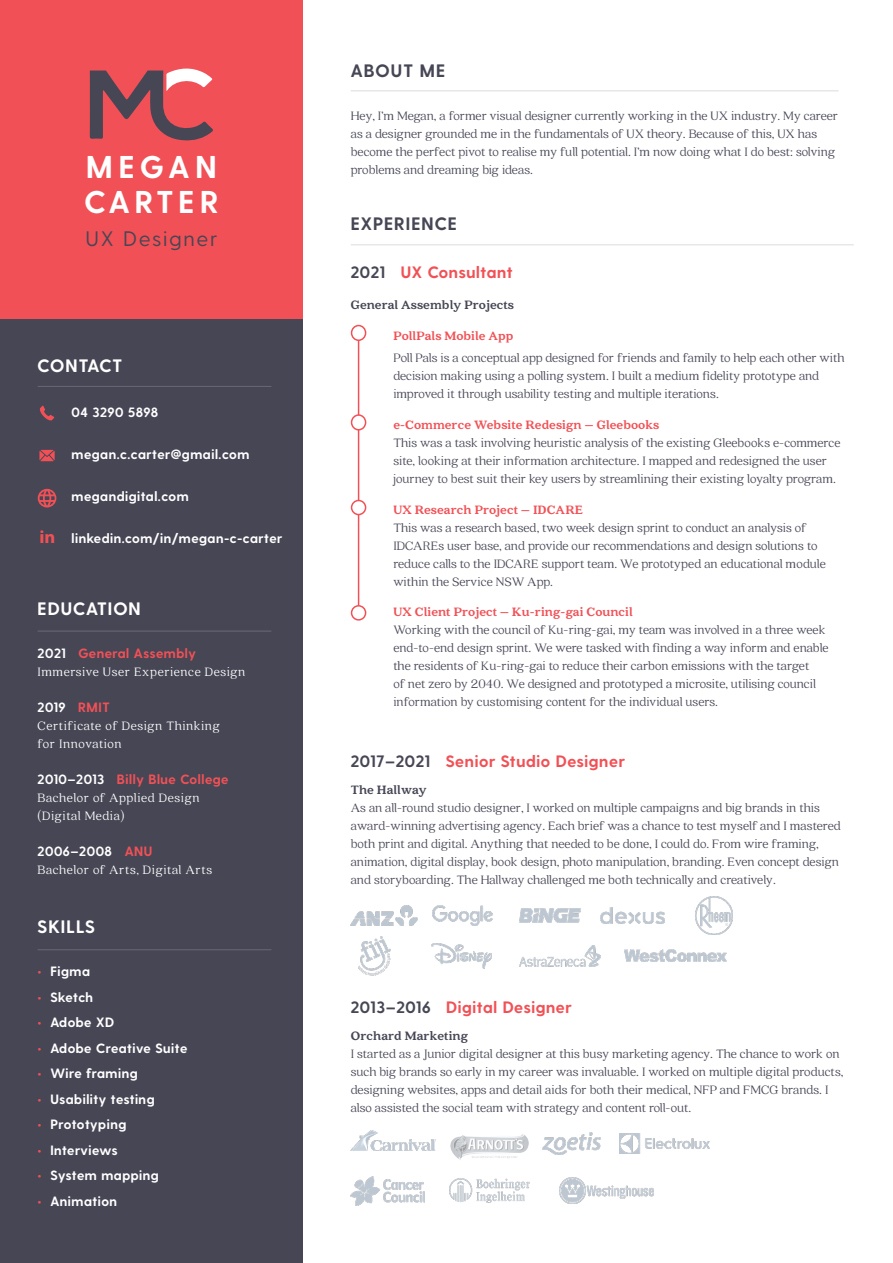
<style>
.page{position:relative;width:893px;height:1263px;background:#fff}
.page>*{position:absolute;margin:0;border:0;box-sizing:border-box;transform-origin:0 0}
.t1{font:700 31.5px "Greycliff CF";letter-spacing:.16em;color:#fff}
.t2{font:21px "Greycliff CF";letter-spacing:.11em;color:#464655}
.t3{font:700 18px "Greycliff CF";letter-spacing:.06em;color:#464655}
.t4{font:700 18px "Greycliff CF";letter-spacing:.06em;color:#fff}
.t5{font:700 18px "Greycliff CF";letter-spacing:.04em;color:#fff}
.t6{font:700 18px "Myriad Pro";color:#f15156}
.t7{font:700 16.5px "Greycliff CF";letter-spacing:.04em;color:#f15156}
.t8{font:300 13.5px/18px "Quincy CF";color:#464655}
.t9{font:700 13.5px "Greycliff CF";letter-spacing:.04em;color:#fff}
.t10{font:300 13.5px/18px "Quincy CF";letter-spacing:.04em;color:#fff}
.t11{font:900 13.5px "Quincy CF";color:#f15156}
.t12{font:900 13.5px "Quincy CF";color:#464655}
.t13{font:700 13.5px "Greycliff CF";letter-spacing:.04em;color:#f15156}
.s1{color:#fff}
.s2{color:#f15156}
.s3{color:#464655}
</style>
<div class="page">
<div style="left:0;top:279px;width:303px;height:984px;background:#464655"></div>
<div style="left:0;top:0;width:303px;height:319px;background:#f15156"></div>
<svg style="left:90px;top:68px;width:123px;height:73px"></svg>
<hr style="left:351px;top:90px;width:487px;height:1px;background:#464655">
<hr style="left:351px;top:244px;width:503px;height:1px;background:#464655">
<svg style="left:40px;top:406px;width:14px;height:14px"></svg>
<svg style="left:39px;top:450px;width:16px;height:11px"></svg>
<svg style="left:38px;top:489px;width:18px;height:18px"></svg>
<hr style="left:358px;top:336px;width:1px;height:277px;background:#f15156">
<div style="left:352px;top:326px;width:14px;height:14px;background:#fff;border-radius:50%"></div>
<div style="left:351px;top:325px;width:15px;height:16px;border:2px solid #f15156;border-radius:50%"></div>
<div style="left:352px;top:415px;width:14px;height:15px;background:#fff;border-radius:50%"></div>
<div style="left:351px;top:414px;width:15px;height:16px;border:2px solid #f15156;border-radius:50%"></div>
<div style="left:352px;top:500px;width:14px;height:14px;background:#fff;border-radius:50%"></div>
<div style="left:351px;top:500px;width:15px;height:15px;border:2px solid #f15156;border-radius:50%"></div>
<img style="left:433px;top:906px;width:60px;height:19px">
<img style="left:351px;top:905px;width:66px;height:21px">
<img style="left:601px;top:907px;width:64px;height:17px">
<img style="left:519px;top:909px;width:61px;height:13px">
<img style="left:432px;top:943px;width:60px;height:25px">
<img style="left:696px;top:897px;width:37px;height:37px">
<img style="left:359px;top:936px;width:32px;height:39px">
<img style="left:519px;top:945px;width:82px;height:21px">
<hr style="left:38px;top:386px;width:233px;height:1px;background:#fff">
<img style="left:450px;top:1134px;width:79px;height:26px">
<img style="left:542px;top:1133px;width:58px;height:21px">
<img style="left:449px;top:1179px;width:81px;height:24px">
<img style="left:560px;top:1178px;width:93px;height:25px">
<img style="left:351px;top:1130px;width:85px;height:21px">
<img style="left:620px;top:1133px;width:89px;height:21px">
<img style="left:351px;top:1176px;width:74px;height:29px">
<img style="left:624px;top:950px;width:102px;height:12px">
<hr style="left:38px;top:631px;width:233px;height:1px;background:#fff">
<hr style="left:38px;top:949px;width:233px;height:1px;background:#fff">
<div style="left:352px;top:606px;width:14px;height:14px;background:#fff;border-radius:50%"></div>
<div style="left:351px;top:605px;width:15px;height:16px;border:2px solid #f15156;border-radius:50%"></div>
<p class="t3" style="left:351px;top:60px;width:96px">ABOUT ME</p>
<p class="t8" style="left:351px;top:107px;width:489px">Hey, I’m Megan, a former visual designer currently working in the UX industry. My career as a designer grounded me in the fundamentals of UX theory. Because of this, UX has become the perfect pivot to realise my full potential. I’m now doing what I do best: solving</p>
<p class="t1" style="left:86px;top:148px;width:132px">MEGAN</p>
<p class="t8" style="left:351px;top:161px;width:184px">problems and dreaming big ideas.</p>
<p class="t1" style="left:84px;top:183px;width:136px">CARTER</p>
<p class="t2" style="left:86px;top:226px;width:133px">UX Designer</p>
<p class="t5" style="left:38px;top:354px;width:86px">CONTACT</p>
<p class="t9" style="left:72px;top:404px;width:88px">04 3290 5898</p>
<p class="t9" style="left:72px;top:446px;width:179px">megan.c.carter@gmail.com</p>
<p class="t9" style="left:72px;top:488px;width:119px">megandigital.com</p>
<p class="t9" style="left:72px;top:530px;width:212px">linkedin.com/in/megan-c-carter</p>
<h3 class="t6" style="left:39px;top:525px;width:17px">in</h3>
<p class="t4" style="left:38px;top:598px;width:105px">EDUCATION</p>
<p class="t13" style="left:38px;top:645px;width:160px"><span class="s1">2021</span> General Assembly</p>
<p class="t10" style="left:38px;top:662px;width:209px">Immersive User Experience Design</p>
<p class="t9" style="left:38px;top:699px;width:74px">2019 <span class="s2">RMIT</span></p>
<p class="t10" style="left:38px;top:716px;width:184px">Certificate of Design Thinking for Innovation</p>
<p class="t13" style="left:38px;top:771px;width:192px"><span class="s1">2010–2013</span> Billy Blue College</p>
<p class="t10" style="left:38px;top:788px;width:163px">Bachelor of Applied Design (Digital Media)</p>
<p class="t9" style="left:38px;top:843px;width:116px">2006–2008 <span class="s2">ANU</span></p>
<p class="t10" style="left:38px;top:860px;width:176px">Bachelor of Arts, Digital Arts</p>
<p class="t4" style="left:38px;top:916px;width:59px">SKILLS</p>
<p class="t9" style="left:38px;top:963px;width:54px"><span class="s2">•</span> Figma</p>
<p class="t9" style="left:38px;top:989px;width:57px"><span class="s2">•</span> Sketch</p>
<p class="t9" style="left:38px;top:1014px;width:78px"><span class="s2">•</span> Adobe XD</p>
<p class="t9" style="left:38px;top:1040px;width:151px"><span class="s2">•</span> Adobe Creative Suite</p>
<p class="t9" style="left:38px;top:1065px;width:101px"><span class="s2">•</span> Wire framing</p>
<p class="t9" style="left:38px;top:1091px;width:118px"><span class="s2">•</span> Usability testing</p>
<p class="t9" style="left:38px;top:1116px;width:90px"><span class="s2">•</span> Prototyping</p>
<p class="t9" style="left:38px;top:1142px;width:81px"><span class="s2">•</span> Interviews</p>
<p class="t9" style="left:38px;top:1167px;width:123px"><span class="s2">•</span> System mapping</p>
<p class="t9" style="left:38px;top:1193px;width:81px"><span class="s2">•</span> Animation</p>
<p class="t3" style="left:351px;top:213px;width:108px">EXPERIENCE</p>
<p class="t7" style="left:351px;top:263px;width:163px"><span class="s3">2021</span> UX Consultant</p>
<p class="t12" style="left:351px;top:297px;width:165px">General Assembly Projects</p>
<p class="t11" style="left:393px;top:327px;width:121px">PollPals Mobile App</p>
<p class="t8" style="left:393px;top:349px;width:453px">Poll Pals is a conceptual app designed for friends and family to help each other with decision making using a polling system. I built a medium fidelity prototype and improved it through usability testing and multiple iterations.</p>
<p class="t11" style="left:393px;top:416px;width:268px">e-Commerce Website Redesign – Gleebooks</p>
<p class="t8" style="left:393px;top:434px;width:449px">This was a task involving heuristic analysis of the existing Gleebooks e-commerce site, looking at their information architecture. I mapped and redesigned the user journey to best suit their key users by streamlining their existing loyalty program.</p>
<p class="t11" style="left:393px;top:501px;width:192px">UX Research Project – IDCARE</p>
<p class="t8" style="left:393px;top:519px;width:434px">This was a research based, two week design sprint to conduct an analysis of IDCAREs user base, and provide our recommendations and design solutions to reduce calls to the IDCARE support team. We prototyped an educational module within the Service NSW App.</p>
<p class="t11" style="left:393px;top:604px;width:241px">UX Client Project – Ku-ring-gai Council</p>
<p class="t8" style="left:393px;top:621px;width:437px">Working with the council of Ku-ring-gai, my team was involved in a three week end-to-end design sprint. We were tasked with finding a way inform and enable the residents of Ku-ring-gai to reduce their carbon emissions with the target<br>of net zero by 2040. We designed and prototyped a microsite, utilising council information by customising content for the individual users.</p>
<p class="t7" style="left:351px;top:751px;width:275px"><span class="s3">2017–2021</span> Senior Studio Designer</p>
<p class="t12" style="left:351px;top:781px;width:78px">The Hallway</p>
<p class="t8" style="left:351px;top:798px;width:492px">As an all-round studio designer, I worked on multiple campaigns and big brands in this award-winning advertising agency. Each brief was a chance to test myself and I mastered both print and digital. Anything that needed to be done, I could do. From wire framing, animation, digital display, book design, photo manipulation, branding. Even concept design and storyboarding. The Hallway challenged me both technically and creatively.</p>
<p class="t7" style="left:351px;top:997px;width:222px"><span class="s3">2013–2016</span> Digital Designer</p>
<p class="t12" style="left:351px;top:1027px;width:119px">Orchard Marketing</p>
<p class="t8" style="left:351px;top:1044px;width:494px">I started as a Junior digital designer at this busy marketing agency. The chance to work on such big brands so early in my career was invaluable. I worked on multiple digital products, designing websites, apps and detail aids for both their medical, NFP and FMCG brands. I also assisted the social team with strategy and content roll-out.</p>
</div>
